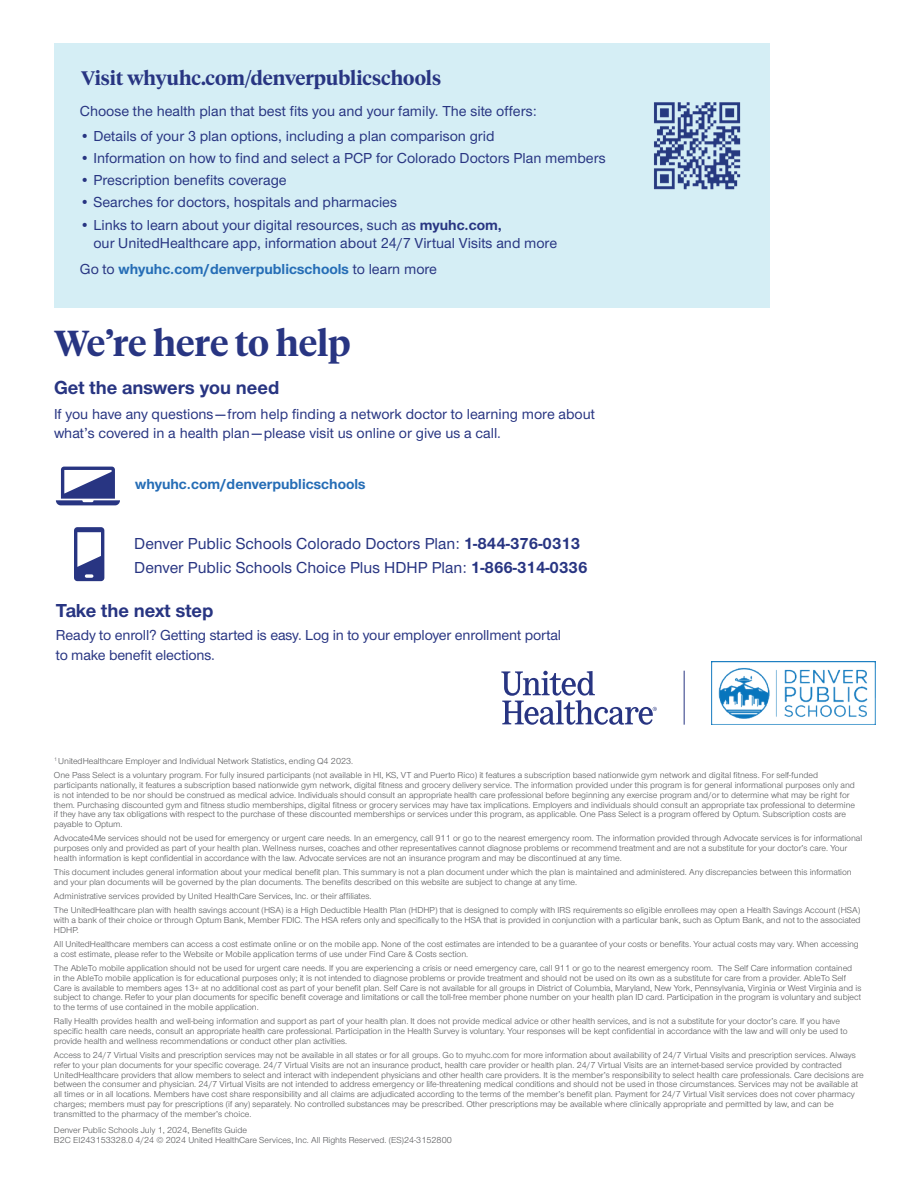
<style>
.page{position:relative;width:918px;height:1188px;background:#fff}
.page>*{position:absolute;margin:0;border:0;box-sizing:border-box;transform-origin:0 0}
.t1{font:600 36px "UHC Serif Headline";letter-spacing:-.005em;color:#283582}
.t2{font:600 19.5px "UHC Serif Headline";color:#283582}
.t3{font:700 19.5px "UHC Sans";color:#283582}
.t4{font:500 16.5px "UHC Sans";color:#283582}
.t5{font:500 15px/18.8px "UHC Sans";color:#283582}
.t6{font:700 15px "UHC Sans";color:#256db6}
.t7{font:9px/9.8px "UHC Sans";color:#57585a}
.s1{font-weight:700}
.s2{font-weight:500;color:#283582}
</style>
<div class="page">
<svg style="left:74px;top:527px;width:30px;height:54px"></svg>
<div style="left:54px;top:43px;width:716px;height:265px;background:#d5eef5"></div>
<img style="left:654px;top:102px;width:87px;height:88px">
<svg style="left:56px;top:467px;width:64px;height:38px"></svg>
<hr style="left:684px;top:671px;width:1px;height:54px;background:#283582">
<img style="left:711px;top:661px;width:165px;height:64px">
<svg style="left:501px;top:671px;width:156px;height:54px"></svg>
<p class="t2" style="left:81px;top:65px;width:362px">Visit whyuhc.com/denverpublicschools</p>
<p class="t5" style="left:80px;top:101px;width:459px">Choose the health plan that best fits you and your family. The site offers:</p>
<p class="t5" style="left:80px;top:126px;width:416px">• Details of your 3 plan options, including a plan comparison grid</p>
<p class="t5" style="left:80px;top:148px;width:527px">• Information on how to find and select a PCP for Colorado Doctors Plan members</p>
<p class="t5" style="left:80px;top:170px;width:208px">• Prescription benefits coverage</p>
<p class="t5" style="left:80px;top:192px;width:319px">• Searches for doctors, hospitals and pharmacies</p>
<p class="t5" style="left:93px;top:215px;width:465px;text-indent:-14px">• Links to learn about your digital resources, such as <span class="s1">myuhc.com,<br></span>our UnitedHealthcare app, information about 24/7 Virtual Visits and more</p>
<p class="t6" style="left:80px;top:259px;width:359px"><span class="s2">Go to</span> whyuhc.com/denverpublicschools <span class="s2">to learn more</span></p>
<h2 class="t1" style="left:54px;top:318px;width:298px">We’re here to help</h2>
<h3 class="t3" style="left:54px;top:374px;width:227px">Get the answers you need</h3>
<p class="t5" style="left:54px;top:404px;width:543px">If you have any questions — from help finding a network doctor to learning more about what’s covered in a health plan — please visit us online or give us a call.</p>
<p class="t6" style="left:135px;top:474px;width:232px">whyuhc.com/denverpublicschools</p>
<p class="t4" style="left:134px;top:533px;width:448px">Denver Public Schools Colorado Doctors Plan: <span class="s1">1‑844‑376‑0313</span></p>
<p class="t4" style="left:134px;top:557px;width:455px">Denver Public Schools Choice Plus HDHP Plan: <span class="s1">1‑866‑314‑0336</span></p>
<h3 class="t3" style="left:56px;top:597px;width:159px">Take the next step</h3>
<p class="t5" style="left:56px;top:625px;width:507px;line-height:19.5px">Ready to enroll? Getting started is easy. Log in to your employer enrollment portal to make benefit elections.</p>
<p class="t7" style="left:54px;top:756px;width:301px"><sup>1</sup> UnitedHealthcare Employer and Individual Network Statistics, ending Q4 2023.</p>
<p class="t7" style="left:54px;top:770px;width:803px">One Pass Select is a voluntary program. For fully insured participants (not available in HI, KS, VT and Puerto Rico) it features a subscription based nationwide gym network and digital fitness. For self-funded participants nationally, it features a subscription based nationwide gym network, digital fitness and grocery delivery service. The information provided under this program is for general informational purposes only and is not intended to be nor should be construed as medical advice. Individuals should consult an appropriate health care professional before beginning any exercise program and/or to determine what may be right for them. Purchasing discounted gym and fitness studio memberships, digital fitness or grocery services may have tax implications. Employers and individuals should consult an appropriate tax professional to determine if they have any tax obligations with respect to the purchase of these discounted memberships or services under this program, as applicable. One Pass Select is a program offered by Optum. Subscription costs are payable to Optum.</p>
<p class="t7" style="left:54px;top:833px;width:810px">Advocate4Me services should not be used for emergency or urgent care needs. In an emergency, call 911 or go to the nearest emergency room. The information provided through Advocate services is for informational purposes only and provided as part of your health plan. Wellness nurses, coaches and other representatives cannot diagnose problems or recommend treatment and are not a substitute for your doctor’s care. Your health information is kept confidential in accordance with the law. Advocate services are not an insurance program and may be discontinued at any time.</p>
<p class="t7" style="left:54px;top:867px;width:799px">This document includes general information about your medical benefit plan. This summary is not a plan document under which the plan is maintained and administered. Any discrepancies between this information and your plan documents will be governed by the plan documents. The benefits described on this website are subject to change at any time.</p>
<p class="t7" style="left:54px;top:891px;width:319px">Administrative services provided by United HealthCare Services, Inc. or their affiliates.</p>
<p class="t7" style="left:54px;top:905px;width:808px;text-align:justify">The UnitedHealthcare plan with health savings account (HSA) is a High Deductible Health Plan (HDHP) that is designed to comply with IRS requirements so eligible enrollees may open a Health Savings Account (HSA) with a bank of their choice or through Optum Bank, Member FDIC. The HSA refers only and specifically to the HSA that is provided in conjunction with a particular bank, such as Optum Bank, and not to the associated HDHP.</p>
<p class="t7" style="left:54px;top:939px;width:806px">All UnitedHealthcare members can access a cost estimate online or on the mobile app. None of the cost estimates are intended to be a guarantee of your costs or benefits. Your actual costs may vary. When accessing a cost estimate, please refer to the Website or Mobile application terms of use under Find Care &amp; Costs section.</p>
<p class="t7" style="left:54px;top:963px;width:809px">The AbleTo mobile application should not be used for urgent care needs. If you are experiencing a crisis or need emergency care, call 911 or go to the nearest emergency room. The Self Care information contained<br>in the AbleTo mobile application is for educational purposes only; it is not intended to diagnose problems or provide treatment and should not be used on its own as a substitute for care from a provider. AbleTo Self Care is available to members ages 13+ at no additional cost as part of your benefit plan. Self Care is not available for all groups in District of Columbia, Maryland, New York, Pennsylvania, Virginia or West Virginia and is subject to change. Refer to your plan documents for specific benefit coverage and limitations or call the toll-free member phone number on your health plan ID card. Participation in the program is voluntary and subject to the terms of use contained in the mobile application.</p>
<p class="t7" style="left:54px;top:1016px;width:795px">Rally Health provides health and well-being information and support as part of your health plan. It does not provide medical advice or other health services, and is not a substitute for your doctor’s care. If you have specific health care needs, consult an appropriate health care professional. Participation in the Health Survey is voluntary. Your responses will be kept confidential in accordance with the law and will only be used to provide health and wellness recommendations or conduct other plan activities.</p>
<p class="t7" style="left:54px;top:1050px;width:811px">Access to 24/7 Virtual Visits and prescription services may not be available in all states or for all groups. Go to myuhc.com for more information about availability of 24/7 Virtual Visits and prescription services. Always refer to your plan documents for your specific coverage. 24/7 Virtual Visits are not an insurance product, health care provider or health plan. 24/7 Virtual Visits are an internet-based service provided by contracted UnitedHealthcare providers that allow members to select and interact with independent physicians and other health care providers. It is the member’s responsibility to select health care professionals. Care decisions are between the consumer and physician. 24/7 Virtual Visits are not intended to address emergency or life-threatening medical conditions and should not be used in those circumstances. Services may not be available at all times or in all locations. Members have cost share responsibility and all claims are adjudicated according to the terms of the member’s benefit plan. Payment for 24/7 Virtual Visit services does not cover pharmacy charges; members must pay for prescriptions (if any) separately. No controlled substances may be prescribed. Other prescriptions may be available where clinically appropriate and permitted by law, and can be transmitted to the pharmacy of the member’s choice.</p>
<p class="t7" style="left:54px;top:1125px;width:195px">Denver Public Schools July 1, 2024, Benefits Guide</p>
<p class="t7" style="left:54px;top:1134px;width:399px">B2C EI243153328.0 4/24 © 2024 United HealthCare Services, Inc. All Rights Reserved. (ES)24-3152800</p>
</div>
